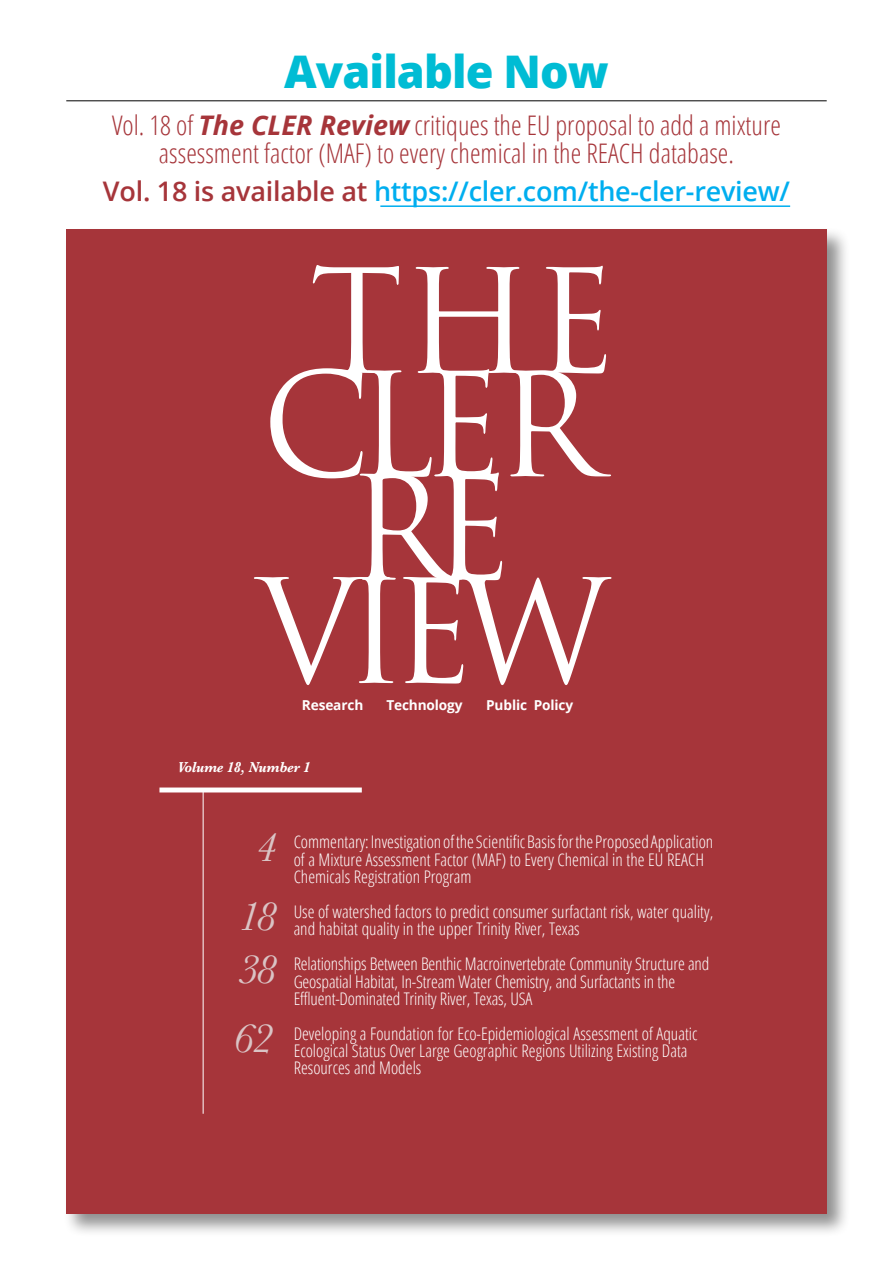
<style>
.page{position:relative;width:893px;height:1263px;background:#fff}
.page>*{position:absolute;margin:0;border:0;box-sizing:border-box;transform-origin:0 0}
.t1{font:140.4px/103.4px "Trajan Pro 3";letter-spacing:-.1em;color:#fff;text-align:center}
.t2{font:800 45px "Open Sans";letter-spacing:-.02em;color:#00bcd4}
.t3{font:italic 42.3px "Baskerville";color:#dac4c5}
.t4{font:300 condensed 27px/28.5px "Open Sans";color:#a6353a;text-align:center}
.t5{font:600 27px "Open Sans";letter-spacing:-.01em;color:#00aeef}
.t6{font:300 condensed 17.4px/17.4px "Open Sans";color:#fff}
.t7{font:italic 700 14.85px "Baskerville";letter-spacing:-.01em;color:#fff;scale:.9 1}
.t8{font:700 13.65px "Open Sans";letter-spacing:-.01em;color:#fff}
.s1{font-weight:700;font-style:italic;font-stretch:normal}
.s2{color:#a6353a}
</style>
<div class="page">
<div style="left:63px;top:227px;width:787px;height:1010px;background:#000;opacity:.44"></div>
<div style="left:66px;top:230px;width:761px;height:984px;background:#a6353a"></div>
<div style="left:159px;top:787px;width:203px;height:5px;background:#fff"></div>
<hr style="left:203px;top:791px;width:1px;height:323px;background:#fff">
<hr style="left:66px;top:100px;width:761px;height:1px;background:#000">
<hr style="left:380px;top:205px;width:410px;height:2px;background:#00aeef">
<h2 class="t2" style="left:284px;top:38px;width:326px">Available Now</h2>
<h3 class="t4" style="left:112px;top:110px;width:670px">Vol. 18 of <span class="s1">The CLER Review</span> critiques the EU proposal to add a mixture assessment factor (MAF) to every chemical in the REACH database.</h3>
<h3 class="t5" style="left:103px;top:173px;width:689px"><span class="s2">Vol. 18 is available at</span> https://cler.com/the-cler-review/</h3>
<h1 class="t1" style="left:257px;top:276px;width:360px">THE<br>CLER<br>RE<br>VIEW</h1>
<p class="t8" style="left:302px;top:695px;width:63px">Research</p>
<p class="t8" style="left:386px;top:695px;width:78px">Technology</p>
<p class="t8" style="left:486px;top:695px;width:89px">Public Policy</p>
<p class="t7" style="left:178px;top:757px;width:149px">Volume 18, Number 1</p>
<h3 class="t3" style="left:256px;top:819px;width:23px">4</h3>
<p class="t6" style="left:294px;top:833px;width:421px">Commentary: Investigation of the Scientific Basis for the Proposed Application of a Mixture Assessment Factor (MAF) to Every Chemical in the EU REACH<br>Chemicals Registration Program</p>
<h3 class="t3" style="left:239px;top:888px;width:40px">18</h3>
<p class="t6" style="left:294px;top:902px;width:421px">Use of watershed factors to predict consumer surfactant risk, water quality, and habitat quality in the upper Trinity River, Texas</p>
<h3 class="t3" style="left:239px;top:941px;width:40px">38</h3>
<p class="t6" style="left:294px;top:954px;width:417px">Relationships Between Benthic Macroinvertebrate Community Structure and<br>Geospatial Habitat, In-Stream Water Chemistry, and Surfactants in the<br>Effluent-Dominated Trinity River, Texas, USA</p>
<h3 class="t3" style="left:232px;top:1010px;width:43px">62</h3>
<p class="t6" style="left:294px;top:1024px;width:405px">Developing a Foundation for Eco-Epidemiological Assessment of Aquatic<br>Ecological Status Over Large Geographic Regions Utilizing Existing Data<br>Resources and Models</p>
</div>
